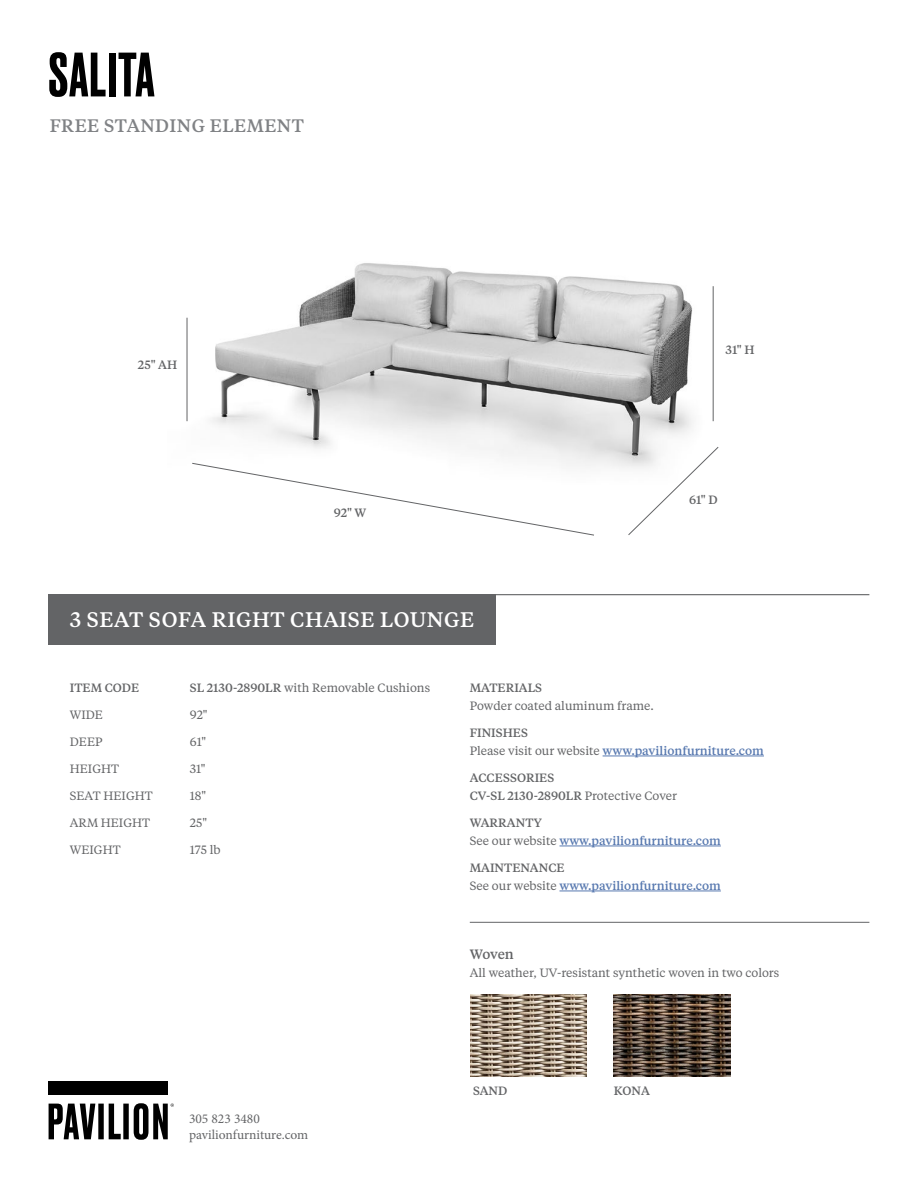
<style>
.page{position:relative;width:918px;height:1188px;background:#fff}
.page>*{position:absolute;margin:0;border:0;box-sizing:border-box;transform-origin:0 0}
.t1{font:500 58.95px "Druk";letter-spacing:.025em;color:#000}
.t2{font:500 21px "Tiempos Text";letter-spacing:.025em;color:#fff}
.t3{font:500 18px "Tiempos Text";letter-spacing:.025em;color:#808285}
.t4{font:13.5px/16.2px "Minion Pro";color:#636466}
.t5{font:500 13.5px "Tiempos Text";letter-spacing:-.015em;color:#636466}
.t6{font:12px "Tiempos Text";color:#636466}
.t7{font:500 12px/18px "Tiempos Text";color:#5879b0}
.t8{font:500 12px/18px "Tiempos Text";color:#636466}
.s1{font-weight:500}
.s2{color:#636466}
.s3{font-weight:400;color:#636466}
.s4{font-weight:400}
</style>
<div class="page">
<div style="left:49px;top:594px;width:447px;height:51px;background:#636466"></div>
<img style="left:186px;top:263px;width:528px;height:205px">
<div style="left:49px;top:1082px;width:119px;height:13px;background:#000"></div>
<svg style="left:49px;top:1103px;width:125px;height:37px"></svg>
<hr style="left:49px;top:594px;width:820px;height:1px;background:#636466">
<hr style="left:603px;top:756px;width:161px;height:1px;background:#5879b0">
<hr style="left:559px;top:846px;width:162px;height:1px;background:#5879b0">
<hr style="left:559px;top:891px;width:162px;height:1px;background:#5879b0">
<hr style="left:470px;top:922px;width:399px;height:1px;background:#636466">
<img style="left:614px;top:995px;width:116px;height:81px">
<img style="left:471px;top:995px;width:116px;height:81px">
<hr style="left:187px;top:318px;width:1px;height:103px;background:#636466">
<hr style="left:713px;top:286px;width:1px;height:135px;background:#636466">
<svg style="left:627px;top:446px;width:92px;height:89px"></svg>
<svg style="left:191px;top:462px;width:404px;height:74px"></svg>
<h1 class="t1" style="left:49px;top:34px;width:107px">SALITA</h1>
<h3 class="t3" style="left:50px;top:113px;width:256px">FREE STANDING ELEMENT</h3>
<p class="t8" style="left:138px;top:356px;width:41px">25" AH</p>
<p class="t8" style="left:334px;top:503px;width:34px">92" W</p>
<h2 class="t2" style="left:70px;top:605px;width:406px">3 SEAT SOFA RIGHT CHAISE LOUNGE</h2>
<p class="t8" style="left:726px;top:340px;width:30px">31" H</p>
<p class="t8" style="left:689px;top:490px;width:30px">61" D</p>
<p class="t8" style="left:70px;top:678px;width:71px">ITEM CODE</p>
<p class="t6" style="left:190px;top:679px;width:242px"><span class="s1">SL 2130-2890LR</span> with Removable Cushions</p>
<p class="t6" style="left:70px;top:706px;width:35px">WIDE</p>
<p class="t6" style="left:190px;top:706px;width:19px">92"</p>
<p class="t6" style="left:70px;top:733px;width:34px">DEEP</p>
<p class="t6" style="left:190px;top:733px;width:18px">61"</p>
<p class="t6" style="left:70px;top:760px;width:51px">HEIGHT</p>
<p class="t6" style="left:190px;top:760px;width:17px">31"</p>
<p class="t6" style="left:70px;top:787px;width:84px">SEAT HEIGHT</p>
<p class="t6" style="left:190px;top:787px;width:18px">18"</p>
<p class="t6" style="left:70px;top:814px;width:82px">ARM HEIGHT</p>
<p class="t6" style="left:190px;top:814px;width:19px">25"</p>
<p class="t6" style="left:70px;top:841px;width:52px">WEIGHT</p>
<p class="t6" style="left:190px;top:841px;width:32px">175 lb</p>
<p class="t8" style="left:470px;top:678px;width:74px">MATERIALS</p>
<p class="t6" style="left:470px;top:697px;width:186px">Powder coated aluminum frame.</p>
<p class="t7" style="left:470px;top:723px;width:296px"><span class="s2">FINISHES<br></span><span class="s3">Please visit our website</span> www.pavilionfurniture.com</p>
<p class="t8" style="left:470px;top:768px;width:209px">ACCESSORIES<br>CV-SL 2130-2890LR <span class="s4">Protective Cover</span></p>
<p class="t7" style="left:470px;top:813px;width:253px"><span class="s2">WARRANTY<br></span><span class="s3">See our website</span> www.pavilionfurniture.com</p>
<p class="t7" style="left:470px;top:858px;width:253px"><span class="s2">MAINTENANCE<br></span><span class="s3">See our website</span> www.pavilionfurniture.com</p>
<p class="t5" style="left:470px;top:945px;width:46px">Woven</p>
<p class="t6" style="left:470px;top:965px;width:311px">All weather, UV-resistant synthetic woven in two colors</p>
<p class="t4" style="left:189px;top:1111px;width:121px">305 823 3480 pavilionfurniture.com</p>
<p class="t8" style="left:473px;top:1082px;width:36px">SAND</p>
<p class="t8" style="left:614px;top:1082px;width:37px">KONA</p>
</div>
